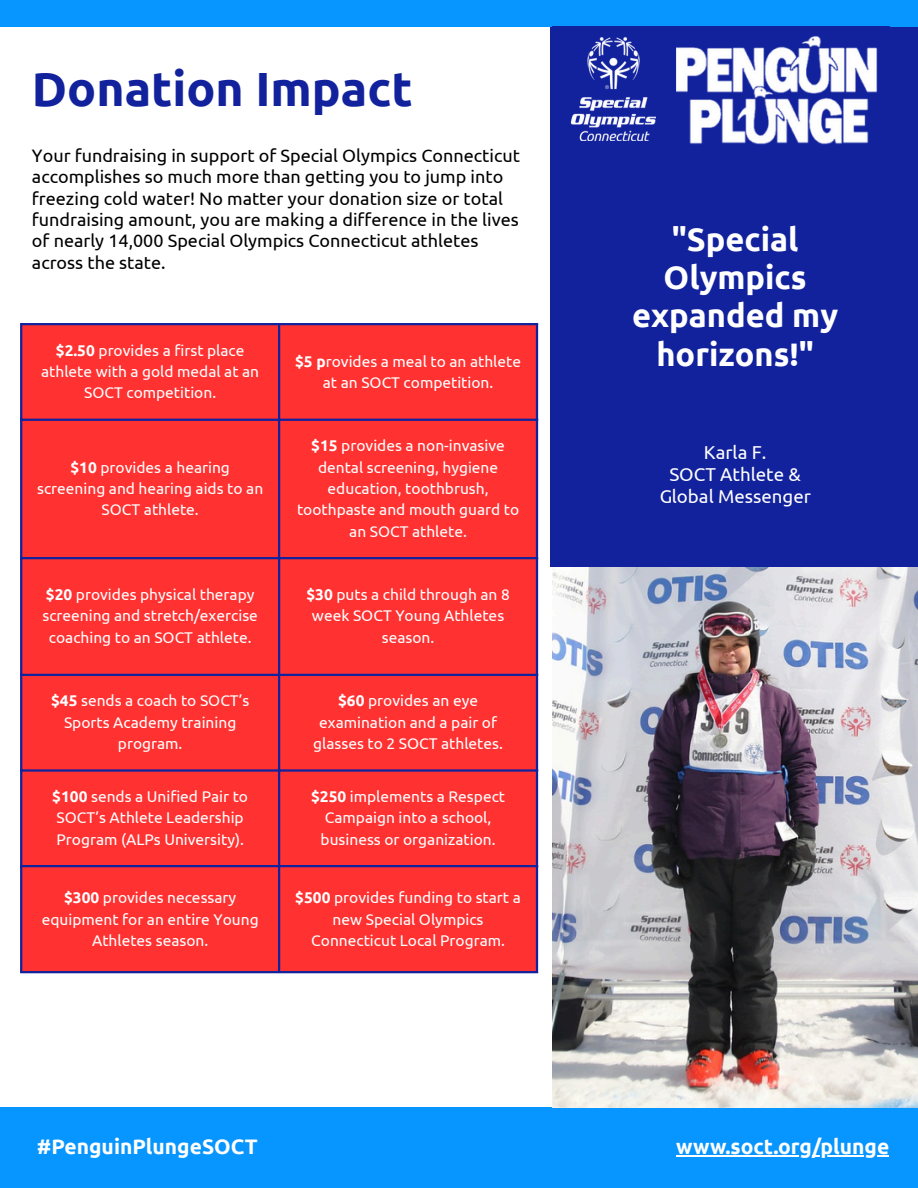
<style>
.page{position:relative;width:918px;height:1188px;background:#fff}
.page>*{position:absolute;margin:0;border:0;box-sizing:border-box;transform-origin:0 0}
.t1{font:700 48px "Ubuntu";color:#12229d}
.t2{font:700 32.55px/38.2px "Ubuntu";color:#fff;text-align:center}
.t3{font:700 21px "Ubuntu";color:#fefefe}
.t4{font:18.6px/22.2px "Ubuntu";color:#fff;text-align:center}
.t5{font:18px/21.3px "Ubuntu";color:#000}
.t6{font:15.45px/21.3px "Ubuntu";color:#fff;text-align:center}
.s1{font-weight:700}
</style>
<div class="page">
<div style="left:0;top:0;width:918px;height:27px;background:#0795ff"></div>
<div style="left:0;top:1107px;width:918px;height:81px;background:#0795ff"></div>
<div style="left:550px;top:27px;width:368px;height:540px;background:#12229d"></div>
<img style="left:552px;top:567px;width:366px;height:540px">
<div style="left:22px;top:325px;width:514px;height:646px;background:#ff3131"></div>
<hr style="left:20px;top:325px;width:2px;height:646px;background:#12229d">
<hr style="left:278px;top:325px;width:2px;height:646px;background:#12229d">
<hr style="left:536px;top:325px;width:2px;height:646px;background:#12229d">
<hr style="left:20px;top:323px;width:518px;height:2px;background:#12229d">
<hr style="left:20px;top:419px;width:518px;height:2px;background:#12229d">
<hr style="left:20px;top:557px;width:518px;height:2px;background:#12229d">
<hr style="left:20px;top:674px;width:518px;height:2px;background:#12229d">
<hr style="left:20px;top:769px;width:518px;height:3px;background:#12229d">
<hr style="left:20px;top:865px;width:518px;height:2px;background:#12229d">
<hr style="left:20px;top:971px;width:518px;height:2px;background:#12229d">
<hr style="left:676px;top:1156px;width:213px;height:1px;background:#fefefe">
<img style="left:676px;top:36px;width:202px;height:109px">
<img style="left:570px;top:37px;width:86px;height:104px">
<h1 class="t1" style="left:32px;top:62px;width:382px">Donation Impact</h1>
<p class="t5" style="left:32px;top:145px;width:490px">Your fundraising in support of Special Olympics Connecticut accomplishes so much more than getting you to jump into freezing cold water! No matter your donation size or total fundraising amount, you are making a difference in the lives of nearly 14,000 Special Olympics Connecticut athletes across the state.</p>
<p class="t6" style="left:41px;top:339px;width:220px"><span class="s1">$2.50</span> provides a first place athlete with a gold medal at an<br>SOCT competition.</p>
<p class="t6" style="left:295px;top:351px;width:228px"><span class="s1">$5 p</span>rovides a meal to an athlete at an SOCT competition.</p>
<p class="t6" style="left:37px;top:456px;width:228px"><span class="s1">$10</span> provides a hearing screening and hearing aids to an<br>SOCT athlete.</p>
<p class="t6" style="left:297px;top:435px;width:224px"><span class="s1">$15</span> provides a non-invasive dental screening, hygiene education, toothbrush, toothpaste and mouth guard to an SOCT athlete.</p>
<p class="t6" style="left:42px;top:583px;width:217px"><span class="s1">$20</span> provides physical therapy screening and stretch/exercise coaching to an SOCT athlete.</p>
<p class="t6" style="left:306px;top:583px;width:205px"><span class="s1">$30</span> puts a child through an 8 week SOCT Young Athletes season.</p>
<p class="t6" style="left:51px;top:690px;width:200px"><span class="s1">$45</span> sends a coach to SOCT’s<br>Sports Academy training program.</p>
<p class="t6" style="left:313px;top:690px;width:191px"><span class="s1">$60</span> provides an eye examination and a pair of glasses to 2 SOCT athletes.</p>
<p class="t6" style="left:52px;top:786px;width:197px;text-align:left"><span class="s1">$100</span> sends a Unified Pair to<br>SOCT’s Athlete Leadership<br>Program (ALPs University).</p>
<p class="t6" style="left:311px;top:786px;width:196px"><span class="s1">$250</span> implements a Respect<br>Campaign into a school, business or organization.</p>
<p class="t6" style="left:42px;top:887px;width:219px"><span class="s1">$300</span> provides necessary equipment for an entire Young<br>Athletes season.</p>
<p class="t6" style="left:295px;top:887px;width:227px"><span class="s1">$500</span> provides funding to start a new Special Olympics<br>Connecticut Local Program.</p>
<h2 class="t2" style="left:632px;top:220px;width:207px">"Special<br>Olympics expanded my horizons!"</h2>
<p class="t4" style="left:659px;top:441px;width:153px">Karla F.<br>SOCT Athlete &amp;<br>Global Messenger</p>
<h3 class="t3" style="left:37px;top:1135px;width:223px">#PenguinPlungeSOCT</h3>
<h3 class="t3" style="left:676px;top:1135px;width:215px">www.soct.org/plunge</h3>
</div>
